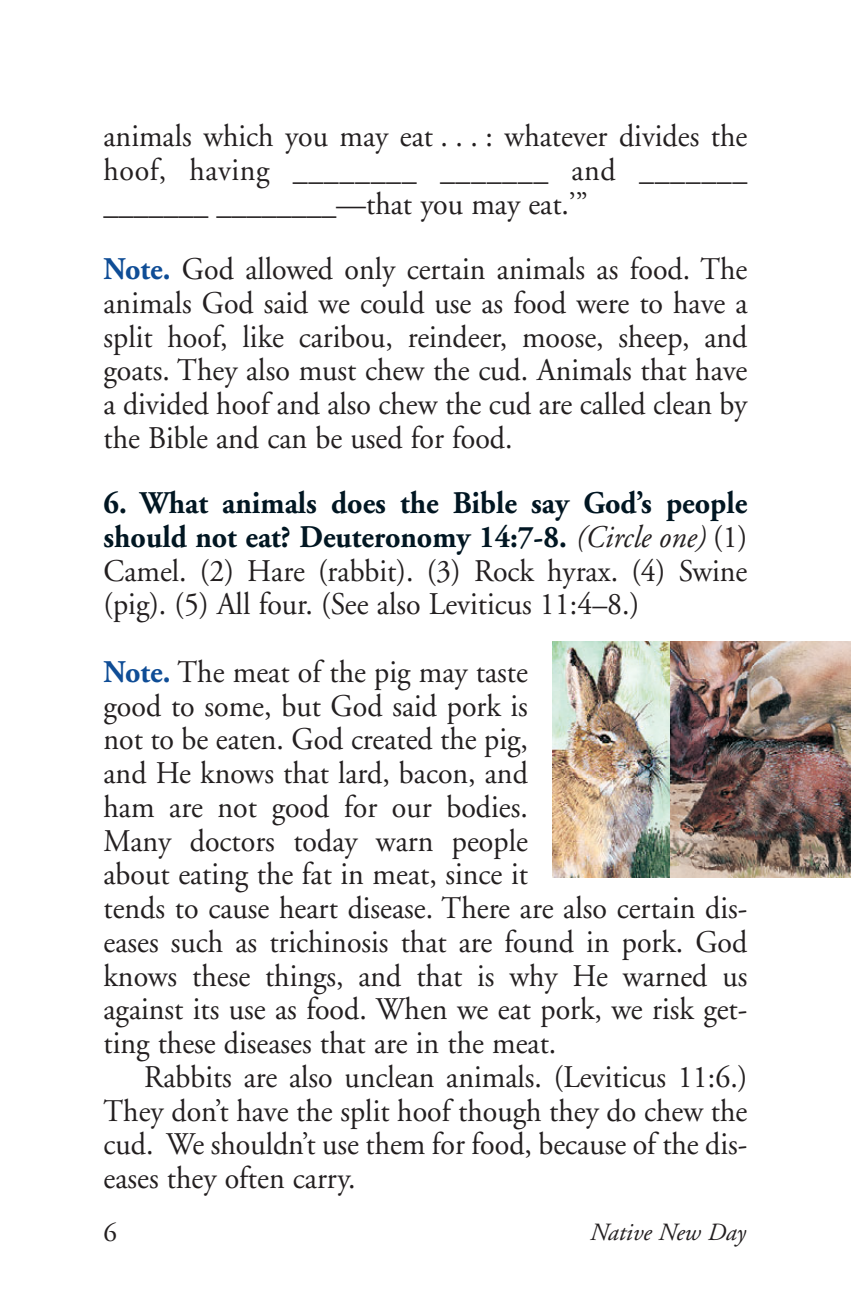
<style>
.page{position:relative;width:851px;height:1296px;background:#fff}
.page>*{position:absolute;margin:0;border:0;box-sizing:border-box;transform-origin:0 0}
.t1{font:31.5px/33.8px "Adobe Garamond";color:#231f20;text-align:justify;scale:.95 1}
.t2{font:27px "Adobe Garamond";color:#231f20}
.t3{font:italic 24.75px "Adobe Garamond";color:#231f20}
.s1{font-weight:700;color:#0f4d96}
.s2{font-weight:700;color:#011622}
.s3{font-style:italic}
</style>
<div class="page">
<img style="left:552px;top:641px;width:120px;height:237px">
<img style="left:670px;top:641px;width:180px;height:236px">
<p class="t1" style="left:104px;top:122px;width:679px">animals which you may eat . . . : whatever divides the hoof, having ________ _______ and _______ _______ ________—that you may eat.’”</p>
<p class="t1" style="left:104px;top:255px;width:679px"><span class="s1">Note.</span> God allowed only certain animals as food. The animals God said we could use as food were to have a split hoof, like caribou, reindeer, moose, sheep, and goats. They also must chew the cud. Animals that have a divided hoof and also chew the cud are called clean by the Bible and can be used for food.</p>
<p class="t1" style="left:104px;top:489px;width:679px"><span class="s2">6. What animals does the Bible say God’s people should not eat? Deuteronomy 14:7-8.</span> <span class="s3">(Circle one)</span> (1)<br>Camel. (2) Hare (rabbit). (3) Rock hyrax. (4) Swine (pig). (5) All four. (See also Leviticus 11:4–8.)</p>
<p class="t1" style="left:104px;top:658px;width:679px;text-align:left"><span class="s1">Note.</span> The meat of the pig may taste<br>good to some, but God said pork is<br>not to be eaten. God created the pig,<br>and He knows that lard, bacon, and<br>ham are not good for our bodies.<br>Many doctors today warn people<br>about eating the fat in meat, since it<br>tends to cause heart disease. There are also certain dis&shy;eases such as trichinosis that are found in pork. God knows these things, and that is why He warned us against its use as food. When we eat pork, we risk get&shy;ting these diseases that are in the meat.</p>
<p class="t1" style="left:104px;top:1063px;width:679px;text-indent:41px">Rabbits are also unclean animals. (Leviticus 11:6.)<br>They don’t have the split hoof though they do chew the cud. We shouldn’t use them for food, because of the dis&shy;eases they often carry.</p>
<p class="t2" style="left:104px;top:1222px;width:15px">6</p>
<p class="t3" style="left:589px;top:1222px;width:157px">Native New Day</p>
</div>
